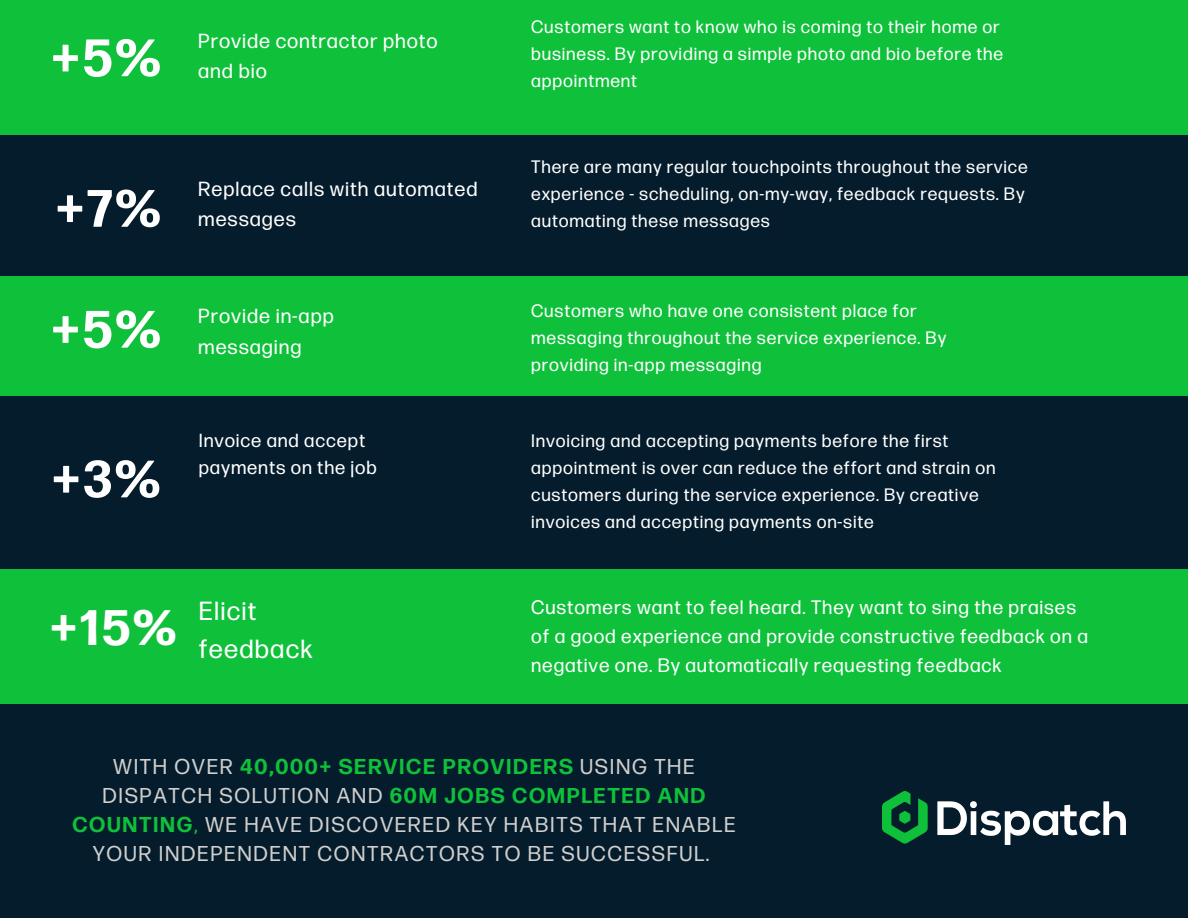
<style>
.page{position:relative;width:1188px;height:918px;background:#051c2c}
.page>*{position:absolute;margin:0;border:0;box-sizing:border-box;transform-origin:0 0}
.t1{font:700 52.5px "Forma DJR Text";color:#fff}
.t2{font:700 49.8px "Forma DJR Text";color:#fff}
.t3{font:26.25px/38.2px "Forma DJR Text";letter-spacing:.045em;color:#fff}
.t4{font:21.45px/29.1px "Forma DJR Text";letter-spacing:.08em;color:#d0cfcd;text-align:center}
.t5{font:20.4px/30.6px "Forma DJR Text";letter-spacing:.045em;color:#fff}
.t6{font:19.5px/29.2px "Forma DJR Text";letter-spacing:.045em;color:#fff}
.t7{font:18.9px/27.3px "Forma DJR Text";letter-spacing:.045em;color:#fff}
.t8{font:18px/27px "Forma DJR Text";letter-spacing:.045em;color:#fff}
.s1{font-weight:700;color:#0fc13a}
.s2{color:#0fc13a}
</style>
<div class="page">
<div style="left:0;top:0;width:1188px;height:135px;background:#0fc13a"></div>
<div style="left:0;top:276px;width:1188px;height:120px;background:#0fc13a"></div>
<div style="left:0;top:569px;width:1188px;height:134px;background:#0fc13a"></div>
<img style="left:882px;top:792px;width:244px;height:53px">
<p class="t1" style="left:51px;top:29px;width:112px">+5%</p>
<p class="t5" style="left:198px;top:26px;width:241px">Provide contractor photo and bio</p>
<p class="t1" style="left:55px;top:180px;width:107px">+7%</p>
<p class="t1" style="left:51px;top:300px;width:112px">+5%</p>
<p class="t1" style="left:52px;top:450px;width:111px">+3%</p>
<p class="t5" style="left:198px;top:174px;width:281px">Replace calls with automated messages</p>
<p class="t5" style="left:198px;top:302px;width:137px">Provide in-app messaging</p>
<p class="t7" style="left:199px;top:427px;width:179px">Invoice and accept payments on the job</p>
<p class="t2" style="left:50px;top:601px;width:128px">+15%</p>
<p class="t3" style="left:199px;top:593px;width:116px">Elicit feedback</p>
<p class="t8" style="left:531px;top:14px;width:474px">Customers want to know who is coming to their home or business. By providing a simple photo and bio before the appointment</p>
<p class="t8" style="left:531px;top:154px;width:498px">There are many regular touchpoints throughout the service experience - scheduling, on-my-way, feedback requests. By automating these messages</p>
<p class="t8" style="left:531px;top:298px;width:417px">Customers who have one consistent place for messaging throughout the service experience. By providing in-app messaging</p>
<p class="t8" style="left:531px;top:428px;width:466px">Invoicing and accepting payments before the first appointment is over can reduce the effort and strain on customers during the service experience. By creative invoices and accepting payments on-site</p>
<p class="t6" style="left:531px;top:593px;width:558px">Customers want to feel heard. They want to sing the praises of a good experience and provide constructive feedback on a negative one. By automatically requesting feedback</p>
<p class="t4" style="left:72px;top:753px;width:665px">WITH OVER <span class="s1">40,000+ SERVICE PROVIDERS</span> USING THE DISPATCH SOLUTION AND <span class="s1">60M JOBS COMPLETED AND COUNTING</span><span class="s2">,</span> WE HAVE DISCOVERED KEY HABITS THAT ENABLE YOUR INDEPENDENT CONTRACTORS TO BE SUCCESSFUL.</p>
</div>
